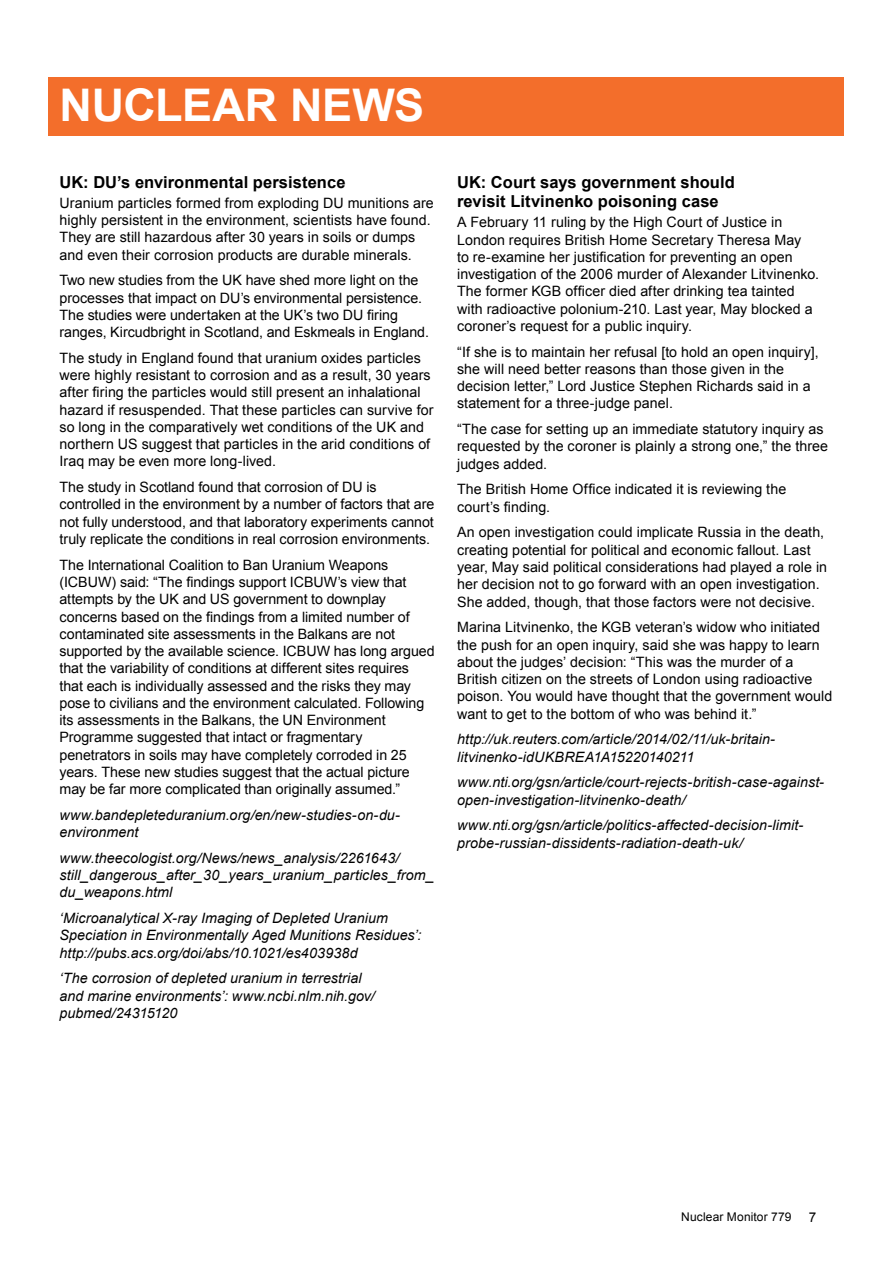
<style>
.page{position:relative;width:893px;height:1263px;background:#fff}
.page>*{position:absolute;margin:0;border:0;box-sizing:border-box;transform-origin:0 0}
.t1{font:700 45px "Arial";letter-spacing:-.005em;color:#fff}
.t2{font:700 16.5px/19.5px "Arial";letter-spacing:.005em;color:#000}
.t3{font:14.25px/17.2px "Arial";letter-spacing:.005em;color:#000}
.t4{font:italic 14.25px/17.2px "Arial";letter-spacing:.005em;color:#000}
.t5{font:13.5px "Arial";color:#000}
.t6{font:12px "Arial";letter-spacing:.01em;color:#000}
</style>
<div class="page">
<div style="left:49px;top:78px;width:795px;height:58px;background:#f36e2b"></div>
<h1 class="t1" style="left:60px;top:80px;width:366px">NUCLEAR NEWS</h1>
<p class="t2" style="left:60px;top:172px;width:287px">UK: DU’s environmental persistence</p>
<p class="t3" style="left:60px;top:194px;width:376px">Uranium particles formed from exploding DU munitions are highly persistent in the environment, scientists have found.<br>They are still hazardous after 30 years in soils or dumps and even their corrosion products are durable minerals.</p>
<p class="t3" style="left:60px;top:272px;width:371px">Two new studies from the UK have shed more light on the processes that impact on DU’s environmental persistence.<br>The studies were undertaken at the UK’s two DU firing ranges, Kircudbright in Scotland, and Eskmeals in England.</p>
<p class="t3" style="left:60px;top:349px;width:376px">The study in England found that uranium oxides particles were highly resistant to corrosion and as a result, 30 years after firing the particles would still present an inhalational hazard if resuspended. That these particles can survive for so long in the comparatively wet conditions of the UK and northern US suggest that particles in the arid conditions of Iraq may be even more long-lived.</p>
<p class="t3" style="left:60px;top:479px;width:376px">The study in Scotland found that corrosion of DU is controlled in the environment by a number of factors that are not fully understood, and that laboratory experiments cannot truly replicate the conditions in real corrosion environments.</p>
<p class="t3" style="left:60px;top:556px;width:377px">The International Coalition to Ban Uranium Weapons (ICBUW) said: “The findings support ICBUW’s view that attempts by the UK and US government to downplay concerns based on the findings from a limited number of contaminated site assessments in the Balkans are not supported by the available science. ICBUW has long argued that the variability of conditions at different sites requires that each is individually assessed and the risks they may pose to civilians and the environment calculated. Following its assessments in the Balkans, the UN Environment Programme suggested that intact or fragmentary penetrators in soils may have completely corroded in 25 years. These new studies suggest that the actual picture may be far more complicated than originally assumed.”</p>
<p class="t4" style="left:60px;top:806px;width:342px">www.bandepleteduranium.org/en/new-studies-on-du&shy;environment</p>
<p class="t4" style="left:60px;top:849px;width:376px">www.theecologist.org/News/news_analysis/2261643/ still_dangerous_after_30_years_uranium_particles_from_ du_weapons.html</p>
<p class="t4" style="left:60px;top:909px;width:363px">‘Microanalytical X-ray Imaging of Depleted Uranium<br>Speciation in Environmentally Aged Munitions Residues’: http://pubs.acs.org/doi/abs/10.1021/es403938d</p>
<p class="t4" style="left:60px;top:970px;width:317px">‘The corrosion of depleted uranium in terrestrial and marine environments’: www.ncbi.nlm.nih.gov/ pubmed/24315120</p>
<p class="t2" style="left:457px;top:172px;width:279px">UK: Court says government should revisit Litvinenko poisoning case</p>
<p class="t3" style="left:457px;top:214px;width:364px">A February 11 ruling by the High Court of Justice in London requires British Home Secretary Theresa May<br>to re-examine her justification for preventing an open investigation of the 2006 murder of Alexander Litvinenko.<br>The former KGB officer died after drinking tea tainted with radioactive polonium-210. Last year, May blocked a coroner’s request for a public inquiry.</p>
<p class="t3" style="left:457px;top:343px;width:363px">“If she is to maintain her refusal [to hold an open inquiry], she will need better reasons than those given in the decision letter,” Lord Justice Stephen Richards said in a statement for a three-judge panel.</p>
<p class="t3" style="left:457px;top:421px;width:372px">“The case for setting up an immediate statutory inquiry as requested by the coroner is plainly a strong one,” the three judges added.</p>
<p class="t3" style="left:457px;top:481px;width:331px">The British Home Office indicated it is reviewing the court’s finding.</p>
<p class="t3" style="left:457px;top:524px;width:371px">An open investigation could implicate Russia in the death, creating potential for political and economic fallout. Last year, May said political considerations had played a role in her decision not to go forward with an open investigation.<br>She added, though, that those factors were not decisive.</p>
<p class="t3" style="left:457px;top:619px;width:377px">Marina Litvinenko, the KGB veteran’s widow who initiated the push for an open inquiry, said she was happy to learn about the judges’ decision: “This was the murder of a British citizen on the streets of London using radioactive poison. You would have thought that the government would want to get to the bottom of who was behind it.”</p>
<p class="t4" style="left:457px;top:731px;width:319px">http://uk.reuters.com/article/2014/02/11/uk-britain&shy;litvinenko-idUKBREA1A15220140211</p>
<p class="t4" style="left:457px;top:774px;width:368px">www.nti.org/gsn/article/court-rejects-british-case-against&shy;open-investigation-litvinenko-death/</p>
<p class="t4" style="left:457px;top:817px;width:347px">www.nti.org/gsn/article/politics-affected-decision-limit&shy;probe-russian-dissidents-radiation-death-uk/</p>
<p class="t6" style="left:681px;top:1210px;width:112px">Nuclear Monitor 779</p>
<p class="t5" style="left:809px;top:1209px;width:9px">7</p>
</div>
